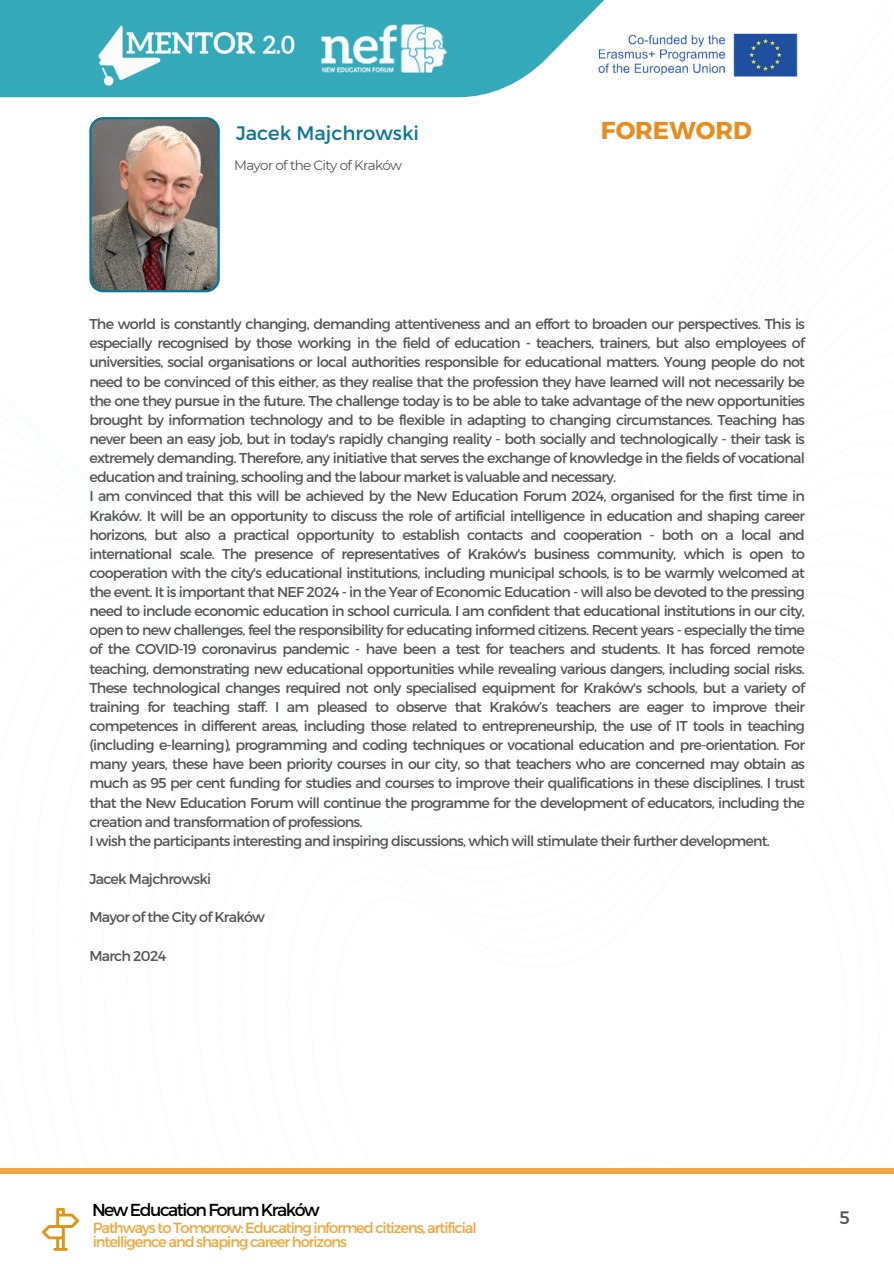
<style>
.page{position:relative;width:894px;height:1264px;background:#fff}
.page>*{position:absolute;margin:0;border:0;box-sizing:border-box;transform-origin:0 0}
.t1{font:700 24.45px "Montserrat";color:#e98b1d}
.t2{font:19.5px "Montserrat";color:#0b7693}
.t3{font:18px "Montserrat";color:#545454}
.t4{font:17.4px "Montserrat";letter-spacing:-.085em;color:#000}
.t5{font:14.7px/14.7px "Montserrat";letter-spacing:-.075em;color:#f2a53e}
.t6{font:14.25px/19.2px "Montserrat";letter-spacing:-.05em;color:#545454;text-align:justify}
.t7{font:13.5px "Montserrat";letter-spacing:-.05em;color:#545454}
</style>
<div class="page">
<div style="left:0;top:1168px;width:893px;height:6px;background:#f2a53e"></div>
<img style="left:89px;top:117px;width:131px;height:175px">
<svg style="left:0;top:0;width:604px;height:97px;background:#49b2c1"></svg>
<img style="left:84px;top:15px;width:224px;height:78px">
<img style="left:321px;top:24px;width:126px;height:49px">
<img style="left:576px;top:31px;width:221px;height:47px">
<svg style="left:42px;top:1207px;width:37px;height:43px"></svg>
<p class="t2" style="left:236px;top:120px;width:184px">Jacek Majchrowski</p>
<p class="t1" style="left:600px;top:114px;width:152px">FOREWORD</p>
<p class="t7" style="left:234px;top:157px;width:169px">Mayor of the City of Kraków</p>
<p class="t6" style="left:89px;top:314px;width:717px">The world is constantly changing, demanding attentiveness and an effort to broaden our perspectives. This is especially recognised by those working in the field of education - teachers, trainers, but also employees of universities, social organisations or local authorities responsible for educational matters. Young people do not need to be convinced of this either, as they realise that the profession they have learned will not necessarily be the one they pursue in the future. The challenge today is to be able to take advantage of the new opportunities brought by information technology and to be flexible in adapting to changing circumstances. Teaching has never been an easy job, but in today's rapidly changing reality - both socially and technologically - their task is extremely demanding. Therefore, any initiative that serves the exchange of knowledge in the fields of vocational education and training, schooling and the labour market is valuable and necessary.</p>
<p class="t6" style="left:89px;top:486px;width:717px">I am convinced that this will be achieved by the New Education Forum 2024, organised for the first time in Kraków. It will be an opportunity to discuss the role of artificial intelligence in education and shaping career horizons, but also a practical opportunity to establish contacts and cooperation - both on a local and international scale. The presence of representatives of Kraków's business community, which is open to cooperation with the city's educational institutions, including municipal schools, is to be warmly welcomed at the event. It is important that NEF 2024 - in the Year of Economic Education - will also be devoted to the pressing need to include economic education in school curricula. I am confident that educational institutions in our city, open to new challenges, feel the responsibility for educating informed citizens. Recent years - especially the time of the COVID-19 coronavirus pandemic - have been a test for teachers and students. It has forced remote teaching, demonstrating new educational opportunities while revealing various dangers, including social risks.<br>These technological changes required not only specialised equipment for Kraków's schools, but a variety of training for teaching staff. I am pleased to observe that Kraków’s teachers are eager to improve their competences in different areas, including those related to entrepreneurship, the use of IT tools in teaching (including e-learning), programming and coding techniques or vocational education and pre-orientation. For many years, these have been priority courses in our city, so that teachers who are concerned may obtain as much as 95 per cent funding for studies and courses to improve their qualifications in these disciplines. I trust that the New Education Forum will continue the programme for the development of educators, including the creation and transformation of professions.</p>
<p class="t6" style="left:89px;top:830px;width:682px">I wish the participants interesting and inspiring discussions, which will stimulate their further development.</p>
<p class="t6" style="left:89px;top:868px;width:123px">Jacek Majchrowski</p>
<p class="t6" style="left:89px;top:906px;width:177px">Mayor of the City of Kraków</p>
<h2 class="t6" style="left:89px;top:945px;width:78px">March 2024</h2>
<h3 class="t4" style="left:92px;top:1198px;width:229px">New Education Forum Kraków</h3>
<p class="t5" style="left:93px;top:1219px;width:385px">Pathways to Tomorrow: Educating informed citizens, artificial intelligence and shaping career horizons</p>
<p class="t3" style="left:839px;top:1206px;width:12px">5</p>
</div>
